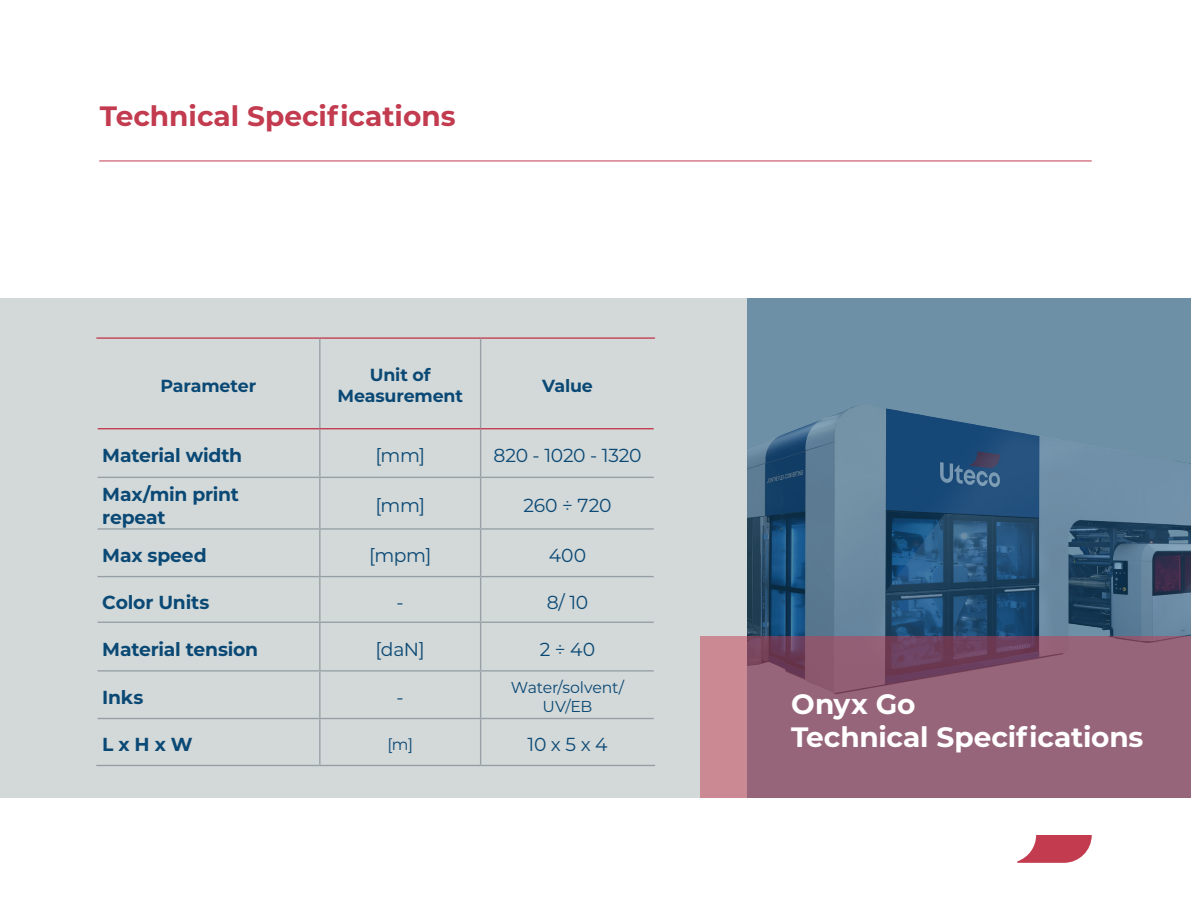
<style>
.page{position:relative;width:1191px;height:918px;background:#fff}
.page>*{position:absolute;margin:0;border:0;box-sizing:border-box;transform-origin:0 0}
.t1{font:700 28px "Montserrat";letter-spacing:-.005em;color:#fff}
.t2{font:700 28px "Montserrat";color:#c23b4f}
.t3{font:700 18.9px "Montserrat";letter-spacing:-.01em;color:#0a4975}
.t4{font:18.9px "Montserrat";letter-spacing:-.015em;color:#0a4975}
.t5{font:700 17.5px "Montserrat";letter-spacing:-.01em;color:#0a4975}
.t6{font:15.75px "Montserrat";letter-spacing:-.01em;color:#0a4975}
</style>
<div class="page">
<div style="left:0;top:298px;width:1191px;height:499px;background:#d3d8d8"></div>
<hr style="left:99px;top:160px;width:992px;height:1px;background:#c23b4f">
<svg style="left:747px;top:298px;width:444px;height:338px;fill:#6e8ea6"></svg>
<hr style="left:320px;top:477px;width:160px;height:1px;background:#96a0a4">
<hr style="left:320px;top:528px;width:160px;height:1px;background:#96a0a4">
<hr style="left:320px;top:576px;width:160px;height:1px;background:#96a0a4">
<hr style="left:320px;top:621px;width:160px;height:2px;background:#96a0a4">
<hr style="left:320px;top:670px;width:160px;height:1px;background:#96a0a4">
<hr style="left:320px;top:718px;width:160px;height:1px;background:#96a0a4">
<hr style="left:320px;top:765px;width:160px;height:1px;background:#96a0a4">
<hr style="left:319px;top:429px;width:1px;height:48px;background:#96a0a4">
<hr style="left:319px;top:478px;width:1px;height:50px;background:#96a0a4">
<hr style="left:319px;top:529px;width:1px;height:47px;background:#96a0a4">
<hr style="left:319px;top:577px;width:1px;height:44px;background:#96a0a4">
<hr style="left:319px;top:623px;width:1px;height:47px;background:#96a0a4">
<hr style="left:319px;top:671px;width:1px;height:47px;background:#96a0a4">
<hr style="left:319px;top:719px;width:1px;height:46px;background:#96a0a4">
<hr style="left:98px;top:477px;width:222px;height:1px;background:#96a0a4">
<hr style="left:98px;top:528px;width:222px;height:1px;background:#96a0a4">
<hr style="left:98px;top:576px;width:222px;height:1px;background:#96a0a4">
<hr style="left:98px;top:621px;width:222px;height:2px;background:#96a0a4">
<hr style="left:98px;top:670px;width:222px;height:1px;background:#96a0a4">
<hr style="left:98px;top:718px;width:222px;height:1px;background:#96a0a4">
<hr style="left:96px;top:765px;width:224px;height:1px;background:#96a0a4">
<hr style="left:480px;top:429px;width:1px;height:48px;background:#96a0a4">
<hr style="left:480px;top:478px;width:1px;height:50px;background:#96a0a4">
<hr style="left:480px;top:529px;width:1px;height:47px;background:#96a0a4">
<hr style="left:480px;top:577px;width:1px;height:44px;background:#96a0a4">
<hr style="left:480px;top:623px;width:1px;height:47px;background:#96a0a4">
<hr style="left:480px;top:671px;width:1px;height:47px;background:#96a0a4">
<hr style="left:480px;top:719px;width:1px;height:46px;background:#96a0a4">
<hr style="left:480px;top:477px;width:174px;height:1px;background:#96a0a4">
<hr style="left:480px;top:528px;width:174px;height:1px;background:#96a0a4">
<hr style="left:480px;top:576px;width:174px;height:1px;background:#96a0a4">
<hr style="left:480px;top:621px;width:174px;height:2px;background:#96a0a4">
<hr style="left:480px;top:670px;width:174px;height:1px;background:#96a0a4">
<hr style="left:480px;top:718px;width:174px;height:1px;background:#96a0a4">
<hr style="left:480px;top:765px;width:175px;height:1px;background:#96a0a4">
<hr style="left:96px;top:337px;width:224px;height:2px;background:#c23b4f">
<hr style="left:320px;top:337px;width:160px;height:2px;background:#c23b4f">
<hr style="left:480px;top:337px;width:175px;height:2px;background:#c23b4f">
<hr style="left:98px;top:428px;width:222px;height:1px;background:#c23b4f">
<hr style="left:320px;top:428px;width:160px;height:1px;background:#c23b4f">
<hr style="left:480px;top:428px;width:174px;height:1px;background:#c23b4f">
<hr style="left:319px;top:339px;width:1px;height:89px;background:#96a0a4">
<hr style="left:480px;top:339px;width:1px;height:89px;background:#96a0a4">
<svg style="left:700px;top:636px;width:491px;height:161px;fill:#97657a"></svg>
<svg style="left:1017px;top:835px;width:74px;height:28px"></svg>
<p class="t2" style="left:100px;top:96px;width:357px">Technical Specifications</p>
<p class="t5" style="left:160px;top:373px;width:97px">Parameter</p>
<p class="t5" style="left:370px;top:362px;width:62px">Unit of</p>
<p class="t5" style="left:337px;top:383px;width:127px">Measurement</p>
<p class="t5" style="left:542px;top:373px;width:52px">Value</p>
<p class="t3" style="left:102px;top:442px;width:141px">Material width</p>
<p class="t4" style="left:375px;top:442px;width:51px">[mm]</p>
<p class="t4" style="left:493px;top:442px;width:149px">820 - 1020 - 1320</p>
<p class="t3" style="left:102px;top:480px;width:138px">Max/min print</p>
<p class="t3" style="left:102px;top:503px;width:65px">repeat</p>
<p class="t4" style="left:375px;top:492px;width:51px">[mm]</p>
<p class="t4" style="left:523px;top:492px;width:89px">260 ÷ 720</p>
<p class="t3" style="left:102px;top:541px;width:106px">Max speed</p>
<p class="t4" style="left:369px;top:542px;width:64px">[mpm]</p>
<p class="t4" style="left:549px;top:542px;width:39px">400</p>
<p class="t3" style="left:102px;top:588px;width:109px">Color Units</p>
<p class="t4" style="left:396px;top:589px;width:9px">-</p>
<p class="t4" style="left:546px;top:589px;width:43px">8/ 10</p>
<p class="t3" style="left:102px;top:635px;width:157px">Material tension</p>
<p class="t4" style="left:376px;top:636px;width:51px">[daN]</p>
<p class="t4" style="left:540px;top:636px;width:57px">2 ÷ 40</p>
<p class="t3" style="left:102px;top:683px;width:43px">Inks</p>
<p class="t4" style="left:396px;top:684px;width:9px">-</p>
<p class="t6" style="left:511px;top:676px;width:115px">Water/solvent/</p>
<p class="t6" style="left:542px;top:695px;width:51px">UV/EB</p>
<p class="t3" style="left:102px;top:731px;width:92px">L x H x W</p>
<p class="t6" style="left:387px;top:733px;width:27px">[m]</p>
<p class="t4" style="left:527px;top:731px;width:82px">10 x 5 x 4</p>
<p class="t1" style="left:791px;top:684px;width:126px">Onyx Go</p>
<p class="t1" style="left:791px;top:717px;width:354px">Technical Specifications</p>
</div>
